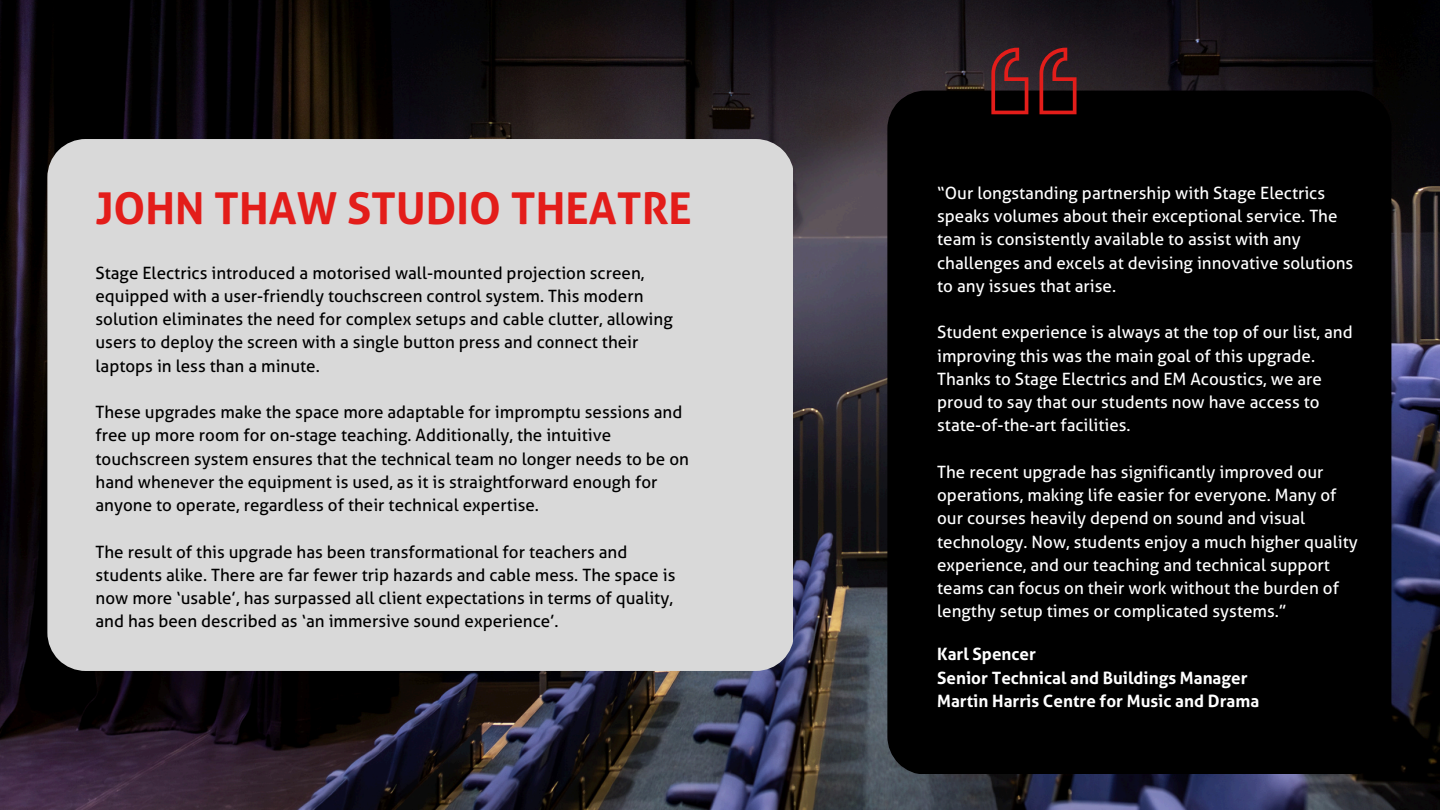
<style>
.page{position:relative;width:1440px;height:810px;background:#fff}
.page>*{position:absolute;margin:0;border:0;box-sizing:border-box;transform-origin:0 0}
.t1{font:700 44px "Aller";color:#e31d1a}
.t2{font:17px/23.2px "Aller";color:#000}
.t3{font:17px/23.2px "Aller";color:#fff}
.t4{font:700 17px/23.2px "Aller";color:#fff}
</style>
<div class="page">
<img style="left:0;top:0;width:1440px;height:810px">
<div style="left:47px;top:139px;width:746px;height:532px;background:#d9d9d9"></div>
<div style="left:887px;top:91px;width:504px;height:683px;background:#000"></div>
<svg style="left:991px;top:48px;width:86px;height:66px;background:#4e181b"></svg>
<p class="t1" style="left:96px;top:183px;width:598px">JOHN THAW STUDIO THEATRE</p>
<p class="t3" style="left:937px;top:181px;width:418px">“Our longstanding partnership with Stage Electrics speaks volumes about their exceptional service. The team is consistently available to assist with any challenges and excels at devising innovative solutions to any issues that arise.</p>
<p class="t3" style="left:937px;top:321px;width:417px">Student experience is always at the top of our list, and improving this was the main goal of this upgrade.<br>Thanks to Stage Electrics and EM Acoustics, we are proud to say that our students now have access to state-of-the-art facilities.</p>
<p class="t3" style="left:937px;top:460px;width:422px">The recent upgrade has significantly improved our operations, making life easier for everyone. Many of our courses heavily depend on sound and visual technology. Now, students enjoy a much higher quality experience, and our teaching and technical support teams can focus on their work without the burden of lengthy setup times or complicated systems.”</p>
<p class="t4" style="left:937px;top:643px;width:324px">Karl Spencer<br>Senior Technical and Buildings Manager<br>Martin Harris Centre for Music and Drama</p>
<p class="t2" style="left:96px;top:261px;width:579px">Stage Electrics introduced a motorised wall-mounted projection screen, equipped with a user-friendly touchscreen control system. This modern solution eliminates the need for complex setups and cable clutter, allowing users to deploy the screen with a single button press and connect their laptops in less than a minute.</p>
<h1 class="t2" style="left:96px;top:401px;width:595px">These upgrades make the space more adaptable for impromptu sessions and free up more room for on-stage teaching. Additionally, the intuitive touchscreen system ensures that the technical team no longer needs to be on hand whenever the equipment is used, as it is straightforward enough for anyone to operate, regardless of their technical expertise.</h1>
<p class="t2" style="left:96px;top:540px;width:581px">The result of this upgrade has been transformational for teachers and students alike. There are far fewer trip hazards and cable mess. The space is now more ‘usable’, has surpassed all client expectations in terms of quality, and has been described as ‘an immersive sound experience’.</p>
</div>
